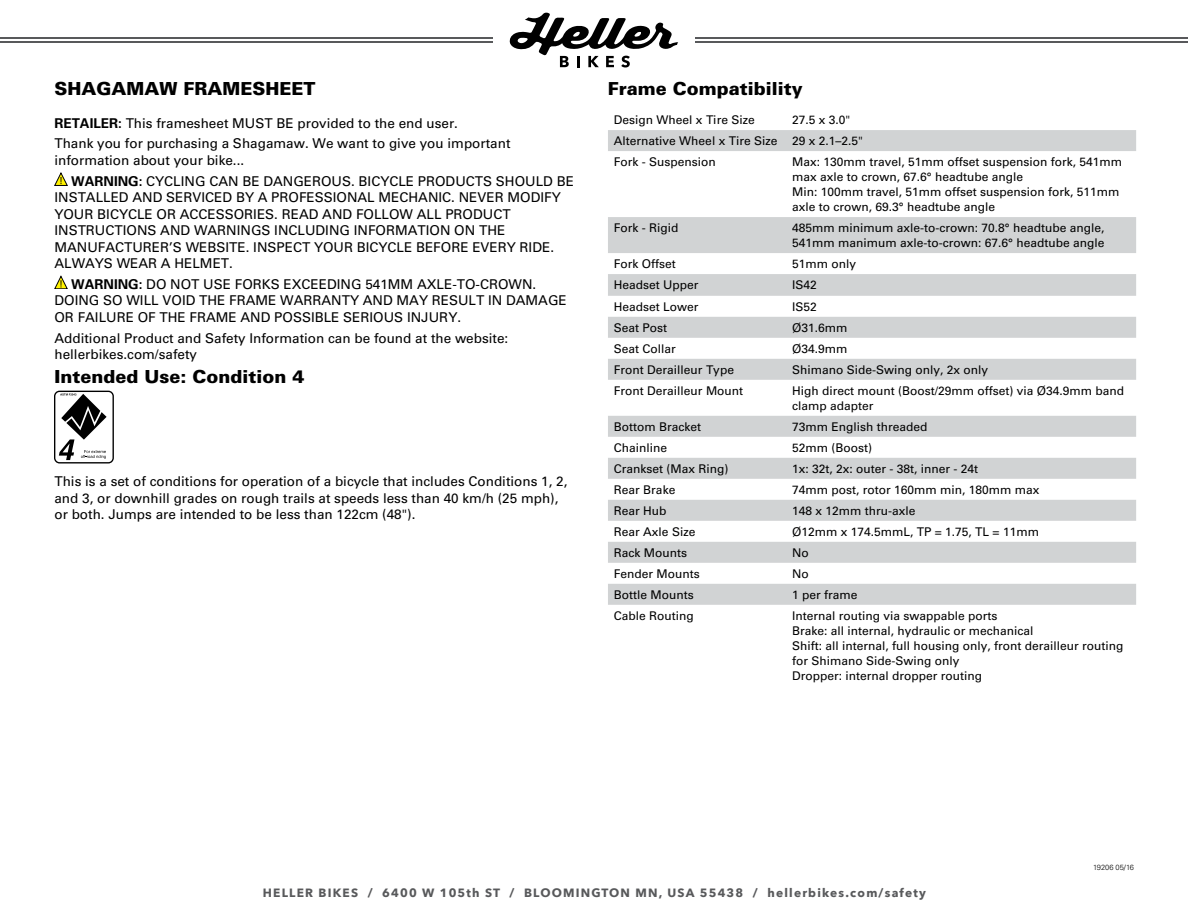
<style>
.page{position:relative;width:1188px;height:918px;background:#fff}
.page>*{position:absolute;margin:0;border:0;box-sizing:border-box;transform-origin:0 0}
.t1{font:900 18px "Univers";color:#000}
.t2{font:13.5px/16.5px "Univers";color:#000}
.t3{font:12px/15px "Univers";color:#000}
.t4{font:700 12px "Avenir Next";letter-spacing:.1em;color:#58595b}
.t5{font:300 7.5px "Univers";color:#000}
.s1{font-weight:700}
</style>
<div class="page">
<svg style="left:509px;top:12px;width:169px;height:55px"></svg>
<hr style="left:695px;top:41px;width:493px;height:2px;background:#58595b">
<hr style="left:0;top:41px;width:493px;height:2px;background:#58595b">
<hr style="left:695px;top:37px;width:493px;height:2px;background:#58595b">
<hr style="left:0;top:37px;width:493px;height:2px;background:#58595b">
<svg style="left:54px;top:173px;width:14px;height:13px"></svg>
<svg style="left:54px;top:276px;width:14px;height:13px"></svg>
<svg style="left:608px;top:130px;width:528px;height:475px"></svg>
<svg style="left:54px;top:391px;width:60px;height:73px"></svg>
<h1 class="t1" style="left:54px;top:78px;width:262px">SHAGAMAW FRAMESHEET</h1>
<p class="t2" style="left:54px;top:112px;width:458px;line-height:20.9px"><span class="s1">RETAILER:</span> This framesheet MUST BE provided to the end user.<br>Thank you for purchasing a Shagamaw. We want to give you important</p>
<p class="t2" style="left:71px;top:150px;width:504px;line-height:20.9px;text-indent:-17px">information about your bike...<br><span class="s1">WARNING:</span> CYCLING CAN BE DANGEROUS. BICYCLE PRODUCTS SHOULD BE</p>
<p class="t2" style="left:54px;top:189px;width:508px">INSTALLED AND SERVICED BY A PROFESSIONAL MECHANIC. NEVER MODIFY YOUR BICYCLE OR ACCESSORIES. READ AND FOLLOW ALL PRODUCT INSTRUCTIONS AND WARNINGS INCLUDING INFORMATION ON THE MANUFACTURER’S WEBSITE. INSPECT YOUR BICYCLE BEFORE EVERY RIDE.<br>ALWAYS WEAR A HELMET.</p>
<p class="t2" style="left:54px;top:276px;width:514px;text-indent:17px"><span class="s1">WARNING:</span> DO NOT USE FORKS EXCEEDING 541MM AXLE-TO-CROWN.<br>DOING SO WILL VOID THE FRAME WARRANTY AND MAY RESULT IN DAMAGE<br>OR FAILURE OF THE FRAME AND POSSIBLE SERIOUS INJURY.</p>
<p class="t2" style="left:54px;top:330px;width:455px">Additional Product and Safety Information can be found at the website: hellerbikes.com/safety</p>
<h1 class="t1" style="left:54px;top:365px;width:252px">Intended Use: Condition 4</h1>
<p class="t2" style="left:54px;top:473px;width:515px">This is a set of conditions for operation of a bicycle that includes Conditions 1, 2, and 3, or downhill grades on rough trails at speeds less than 40 km/h (25 mph), or both. Jumps are intended to be less than 122cm (48").</p>
<h1 class="t1" style="left:608px;top:78px;width:196px">Frame Compatibility</h1>
<p class="t3" style="left:614px;top:112px;width:142px">Design Wheel x Tire Size</p>
<p class="t3" style="left:614px;top:109px;width:251px;line-height:21px;text-indent:178px">27.5 x 3.0"<br>Alternative Wheel x Tire Size 29 x 2.1–2.5"<br>Fork - Suspension</p>
<p class="t3" style="left:792px;top:154px;width:332px">Max: 130mm travel, 51mm offset suspension fork, 541mm max axle to crown, 67.6° headtube angle<br>Min: 100mm travel, 51mm offset suspension fork, 511mm axle to crown, 69.3° headtube angle</p>
<p class="t3" style="left:614px;top:220px;width:66px">Fork - Rigid</p>
<p class="t3" style="left:792px;top:220px;width:314px">485mm minimum axle-to-crown: 70.8° headtube angle,<br>541mm manimum axle-to-crown: 67.6° headtube angle</p>
<p class="t3" style="left:614px;top:256px;width:64px">Fork Offset</p>
<p class="t3" style="left:792px;top:256px;width:66px">51mm only</p>
<p class="t3" style="left:614px;top:277px;width:86px">Headset Upper</p>
<p class="t3" style="left:792px;top:277px;width:26px">IS42</p>
<p class="t3" style="left:614px;top:299px;width:86px">Headset Lower</p>
<p class="t3" style="left:792px;top:299px;width:26px">IS52</p>
<p class="t3" style="left:614px;top:320px;width:55px">Seat Post</p>
<p class="t3" style="left:792px;top:320px;width:57px">Ø31.6mm</p>
<p class="t3" style="left:614px;top:341px;width:64px">Seat Collar</p>
<p class="t3" style="left:792px;top:341px;width:57px">Ø34.9mm</p>
<p class="t3" style="left:614px;top:362px;width:122px">Front Derailleur Type</p>
<p class="t3" style="left:792px;top:362px;width:198px">Shimano Side-Swing only, 2x only</p>
<p class="t3" style="left:614px;top:383px;width:131px">Front Derailleur Mount</p>
<p class="t3" style="left:792px;top:383px;width:334px">High direct mount (Boost/29mm offset) via Ø34.9mm band clamp adapter</p>
<p class="t3" style="left:614px;top:419px;width:89px">Bottom Bracket</p>
<p class="t3" style="left:792px;top:419px;width:137px">73mm English threaded</p>
<p class="t3" style="left:614px;top:440px;width:55px">Chainline</p>
<p class="t3" style="left:792px;top:440px;width:81px">52mm (Boost)</p>
<p class="t3" style="left:614px;top:461px;width:116px">Crankset (Max Ring)</p>
<p class="t3" style="left:792px;top:461px;width:188px">1x: 32t, 2x: outer - 38t, inner - 24t</p>
<p class="t3" style="left:614px;top:482px;width:63px">Rear Brake</p>
<p class="t3" style="left:792px;top:482px;width:249px">74mm post, rotor 160mm min, 180mm max</p>
<p class="t3" style="left:614px;top:503px;width:54px">Rear Hub</p>
<p class="t3" style="left:792px;top:503px;width:125px">148 x 12mm thru-axle</p>
<p class="t3" style="left:614px;top:524px;width:83px">Rear Axle Size</p>
<p class="t3" style="left:792px;top:524px;width:248px">Ø12mm x 174.5mmL, TP = 1.75, TL = 11mm</p>
<p class="t3" style="left:614px;top:545px;width:75px">Rack Mounts</p>
<p class="t3" style="left:792px;top:545px;width:18px">No</p>
<p class="t3" style="left:614px;top:566px;width:88px">Fender Mounts</p>
<p class="t3" style="left:792px;top:566px;width:18px">No</p>
<p class="t3" style="left:614px;top:587px;width:81px">Bottle Mounts</p>
<p class="t3" style="left:792px;top:587px;width:67px">1 per frame</p>
<p class="t3" style="left:614px;top:608px;width:82px">Cable Routing</p>
<p class="t3" style="left:792px;top:608px;width:333px">Internal routing via swappable ports<br>Brake: all internal, hydraulic or mechanical<br>Shift: all internal, full housing only, front derailleur routing for Shimano Side-Swing only<br>Dropper: internal dropper routing</p>
<p class="t5" style="left:1093px;top:863px;width:42px">19206 05/16</p>
<p class="t4" style="left:263px;top:882px;width:665px">HELLER BIKES / 6400 W 105th ST / BLOOMINGTON MN, USA 55438 / hellerbikes.com/safety</p>
</div>
